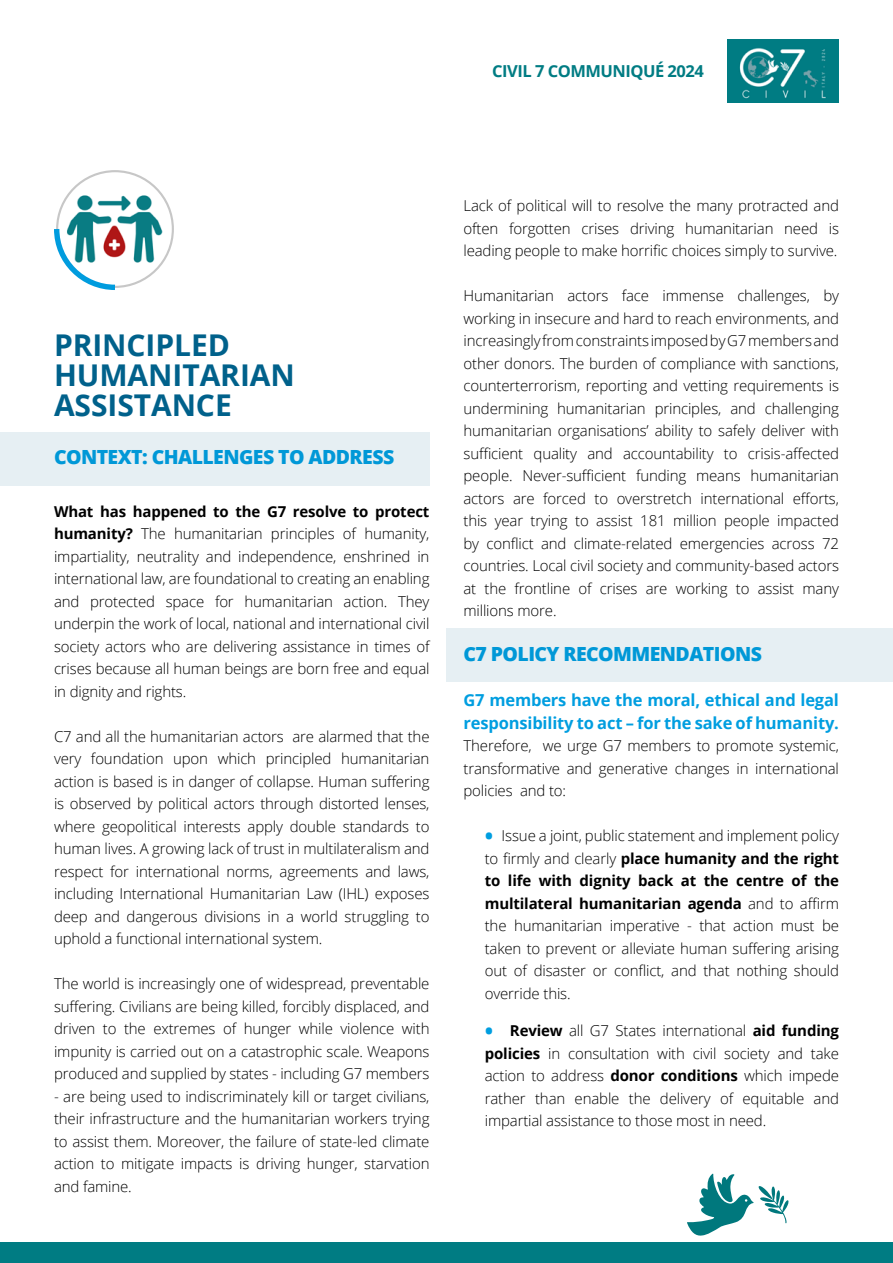
<style>
.page{position:relative;width:893px;height:1263px;background:#fff}
.page>*{position:absolute;margin:0;border:0;box-sizing:border-box;transform-origin:0 0}
.t1{font:700 30px/30px "Open Sans";letter-spacing:-.005em;color:#00618b}
.t2{font:800 19.5px "Open Sans";letter-spacing:-.03em;color:#009ee0}
.t3{font:700 16.5px/22.5px "Open Sans";letter-spacing:-.01em;color:#009ee0}
.t4{font:700 16.5px "Open Sans";letter-spacing:-.03em;color:#007c83}
.t5{font:300 15px/22.5px "Open Sans";letter-spacing:-.01em;color:#000;text-align:justify}
.s1{font-weight:700}
.s2{font-weight:700;font-size:22.5px;color:#009ee0}
</style>
<div class="page">
<img style="left:728px;top:40px;width:111px;height:62px">
<div style="left:0;top:1242px;width:893px;height:21px;background:#007c83"></div>
<svg style="left:687px;top:1173px;width:102px;height:63px"></svg>
<img style="left:67px;top:183px;width:96px;height:96px">
<svg style="left:54px;top:224px;width:66px;height:66px"></svg>
<div style="left:0;top:432px;width:429px;height:53px;background:#e6eff3"></div>
<div style="left:446px;top:629px;width:447px;height:53px;background:#e6eff3"></div>
<p class="t4" style="left:492px;top:59px;width:213px">CIVIL 7 COMMUNIQUÉ 2024</p>
<h1 class="t1" style="left:54px;top:329px;width:242px">PRINCIPLED<br>HUMANITARIAN<br>ASSISTANCE</h1>
<h2 class="t2" style="left:54px;top:442px;width:342px">CONTEXT: CHALLENGES TO ADDRESS</h2>
<p class="t5" style="left:54px;top:499px;width:377px"><span class="s1">What has happened to the G7 resolve to protect humanity?</span> The humanitarian principles of humanity, impartiality, neutrality and independence, enshrined in international law, are foundational to creating an enabling and protected space for humanitarian action. They underpin the work of local, national and international civil society actors who are delivering assistance in times of crises because all human beings are born free and equal in dignity and rights.</p>
<p class="t5" style="left:54px;top:724px;width:377px">C7 and all the humanitarian actors are alarmed that the very foundation upon which principled humanitarian action is based is in danger of collapse. Human suffering is observed by political actors through distorted lenses, where geopolitical interests apply double standards to human lives. A growing lack of trust in multilateralism and respect for international norms, agreements and laws, including International Humanitarian Law (IHL) exposes deep and dangerous divisions in a world struggling to uphold a functional international system.</p>
<p class="t5" style="left:54px;top:972px;width:377px">The world is increasingly one of widespread, preventable suffering. Civilians are being killed, forcibly displaced, and driven to the extremes of hunger while violence with impunity is carried out on a catastrophic scale. Weapons produced and supplied by states - including G7 members</p>
<p class="t5" style="left:54px;top:1084px;width:377px">- are being used to indiscriminately kill or target civilians, their infrastructure and the humanitarian workers trying to assist them. Moreover, the failure of state-led climate action to mitigate impacts is driving hunger, starvation and famine.</p>
<p class="t5" style="left:463px;top:194px;width:377px">Lack of political will to resolve the many protracted and often forgotten crises driving humanitarian need is leading people to make horrific choices simply to survive.</p>
<p class="t5" style="left:463px;top:284px;width:377px">Humanitarian actors face immense challenges, by working in insecure and hard to reach environments, and increasingly from constraints imposed by G7 members and other donors. The burden of compliance with sanctions, counterterrorism, reporting and vetting requirements is undermining humanitarian principles, and challenging humanitarian organisations’ ability to safely deliver with sufficient quality and accountability to crisis-affected people. Never-sufficient funding means humanitarian actors are forced to overstretch international efforts, this year trying to assist 181 million people impacted by conflict and climate-related emergencies across 72 countries. Local civil society and community-based actors at the frontline of crises are working to assist many millions more.</p>
<h2 class="t2" style="left:463px;top:639px;width:300px">C7 POLICY RECOMMENDATIONS</h2>
<p class="t3" style="left:463px;top:689px;width:377px">G7 members have the moral, ethical and legal responsibility to act – for the sake of humanity.</p>
<p class="t5" style="left:463px;top:734px;width:377px">Therefore, we urge G7 members to promote systemic, transformative and generative changes in international policies and to:</p>
<p class="t5" style="left:485px;top:824px;width:356px"><span class="s2">•</span> Issue a joint, public statement and implement policy to firmly and clearly <span class="s1">place humanity and the right to life with dignity back at the centre of the multilateral humanitarian agenda</span> and to affirm the humanitarian imperative - that action must be taken to prevent or alleviate human suffering arising out of disaster or conflict, and that nothing should override this.</p>
<p class="t5" style="left:485px;top:1019px;width:356px"><span class="s2">•</span> <span class="s1">Review</span> all G7 States international <span class="s1">aid funding policies</span> in consultation with civil society and take action to address <span class="s1">donor conditions</span> which impede rather than enable the delivery of equitable and impartial assistance to those most in need.</p>
</div>
